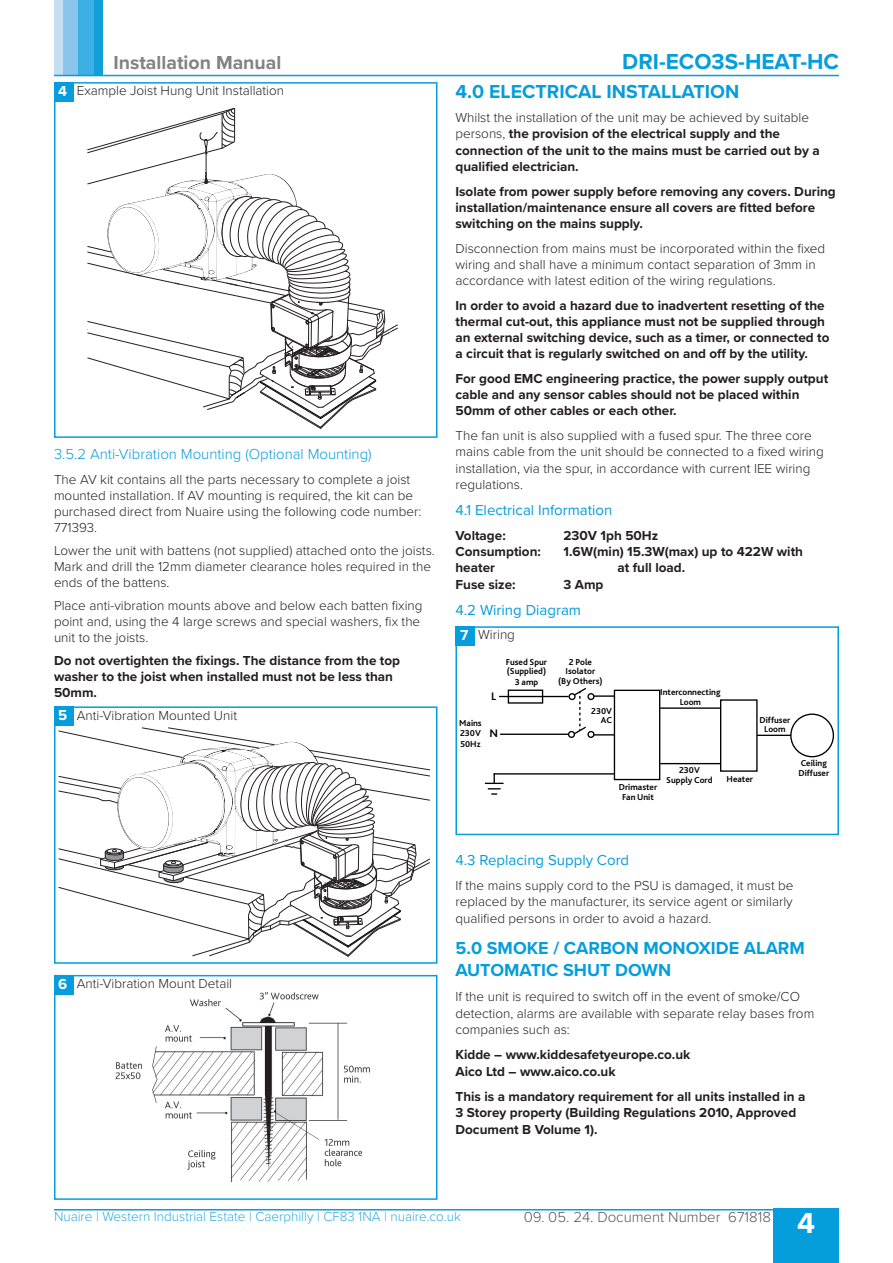
<style>
.page{position:relative;width:893px;height:1263px;background:#fff}
.page>*{position:absolute;margin:0;border:0;box-sizing:border-box;transform-origin:0 0}
.t1{font:700 30px "Proxima Nova";color:#fff}
.t2{font:700 22.5px "Proxima Nova";color:#069ddc}
.t3{font:700 19.5px "Proxima Nova";color:#069ddc}
.t4{font:700 19.5px "Proxima Nova";color:#808285}
.t5{font:700 18px/22.5px "Proxima Nova";color:#069ddc}
.t6{font:15px "Proxima Nova";color:#069ddc}
.t7{font:300 15px "Proxima Nova";color:#069ddc}
.t8{font:300 15px "Proxima Nova";color:#57585a}
.t9{font:700 15px "Proxima Nova";color:#fff}
.Text{font:300 13.5px/16.2px "Proxima Nova";color:#231f20}
.Text__Bold{font:700 13.5px/16.2px "Proxima Nova";color:#231f20}
.Text-2{font:700 13.5px/16.2px "Proxima Nova";color:#231f20}
.Text__BOLD{font:700 13.5px "Proxima Nova";color:#231f20}
.t10{font:300 13.5px "Proxima Nova";color:#30aae1}
.t11{font:700 11.4px "Bliss 2";color:#000}
.t12{font:700 9px/9.9px "Bliss 2";color:#000;text-align:center}
.s1{font-weight:300}
</style>
<div class="page">
<div style="left:773px;top:1209px;width:66px;height:54px;background:#069ddc"></div>
<div style="left:94px;top:0;width:9px;height:75px;background:#119fda"></div>
<div style="left:78px;top:0;width:16px;height:75px;background:#3eafe3"></div>
<div style="left:62px;top:0;width:16px;height:75px;background:#8ac5eb"></div>
<div style="left:54px;top:0;width:8px;height:75px;background:#c4def3"></div>
<hr style="left:54px;top:1209px;width:785px;height:1px;background:#069ddc">
<hr style="left:54px;top:75px;width:785px;height:1px;background:#069ddc">
<div style="left:54px;top:82px;width:383px;height:356px;border:2px solid #069ddc"></div>
<div style="left:54px;top:82px;width:20px;height:20px;background:#069ddc"></div>
<svg style="left:87px;top:108px;width:311px;height:321px"></svg>
<div style="left:54px;top:706px;width:383px;height:258px;border:2px solid #069ddc"></div>
<div style="left:54px;top:706px;width:20px;height:20px;background:#069ddc"></div>
<svg style="left:59px;top:728px;width:371px;height:229px"></svg>
<img style="left:115px;top:992px;width:255px;height:191px">
<div style="left:54px;top:975px;width:383px;height:225px;border:2px solid #069ddc"></div>
<div style="left:54px;top:975px;width:20px;height:20px;background:#069ddc"></div>
<div style="left:455px;top:626px;width:384px;height:209px;border:2px solid #069ddc"></div>
<div style="left:455px;top:626px;width:20px;height:20px;background:#069ddc"></div>
<div style="left:720px;top:699px;width:38px;height:73px;border:1px solid #000"></div>
<div style="left:614px;top:690px;width:46px;height:90px;border:1px solid #000"></div>
<hr style="left:660px;top:707px;width:61px;height:2px;background:#000">
<hr style="left:660px;top:763px;width:61px;height:1px;background:#000">
<hr style="left:494px;top:773px;width:120px;height:1px;background:#000">
<svg style="left:485px;top:773px;width:19px;height:22px"></svg>
<svg style="left:594px;top:734px;width:21px;height:1px"></svg>
<hr style="left:594px;top:695px;width:21px;height:2px;background:#000">
<hr style="left:499px;top:696px;width:70px;height:1px;background:#000">
<hr style="left:500px;top:733px;width:69px;height:2px;background:#000">
<div style="left:587px;top:731px;width:7px;height:7px;border:1px solid #000;border-radius:50%"></div>
<div style="left:568px;top:731px;width:7px;height:7px;border:1px solid #000;border-radius:50%"></div>
<div style="left:587px;top:693px;width:7px;height:7px;border:1px solid #000;border-radius:50%"></div>
<div style="left:568px;top:693px;width:8px;height:7px;border:1px solid #000;border-radius:50%"></div>
<div style="left:508px;top:689px;width:35px;height:15px;border:1px solid #000"></div>
<svg style="left:572px;top:687px;width:16px;height:49px"></svg>
<div style="left:790px;top:713px;width:44px;height:44px;border:1px solid #000;border-radius:50%"></div>
<hr style="left:757px;top:735px;width:34px;height:1px;background:#000">
<h3 class="t4" style="left:113px;top:48px;width:169px">Installation Manual</h3>
<h2 class="t2" style="left:622px;top:45px;width:218px">DRI-ECO3S-HEAT-HC</h2>
<p class="t9" style="left:58px;top:80px;width:10px">4</p>
<p class="Text" style="left:77px;top:82px;width:209px">Example Joist Hung Unit Installation</p>
<p class="t7" style="left:54px;top:443px;width:319px">3.5.2 Anti-Vibration Mounting (Optional Mounting)</p>
<p class="Text" style="left:54px;top:470px;width:369px">The AV kit contains all the parts necessary to complete a joist mounted installation. If AV mounting is required, the kit can be purchased direct from Nuaire using the following code number:<br>771393.</p>
<p class="Text" style="left:54px;top:542px;width:382px">Lower the unit with battens (not supplied) attached onto the joists.<br>Mark and drill the 12mm diameter clearance holes required in the ends of the battens.</p>
<p class="Text" style="left:54px;top:597px;width:370px">Place anti-vibration mounts above and below each batten fixing point and, using the 4 large screws and special washers, fix the unit to the joists.</p>
<p class="Text-2" style="left:54px;top:652px;width:348px">Do not overtighten the fixings. The distance from the top washer to the joist when installed must not be less than<br>50mm.</p>
<p class="t9" style="left:58px;top:704px;width:11px">5</p>
<p class="Text" style="left:77px;top:706px;width:162px">Anti-Vibration Mounted Unit</p>
<p class="t3" style="left:455px;top:76px;width:285px">4.0 ELECTRICAL INSTALLATION</p>
<p class="Text-2" style="left:455px;top:109px;width:366px"><span class="s1">Whilst the installation of the unit may be achieved by suitable persons,</span> the provision of the electrical supply and the connection of the unit to the mains must be carried out by a qualified electrician.</p>
<p class="Text__Bold" style="left:455px;top:183px;width:382px">Isolate from power supply before removing any covers. During installation/maintenance ensure all covers are fitted before switching on the mains supply.</p>
<p class="Text" style="left:455px;top:239px;width:371px">Disconnection from mains must be incorporated within the fixed wiring and shall have a minimum contact separation of 3mm in accordance with latest edition of the wiring regulations.</p>
<p class="Text__Bold" style="left:455px;top:297px;width:375px">In order to avoid a hazard due to inadvertent resetting of the thermal cut-out, this appliance must not be supplied through an external switching device, such as a timer, or connected to a circuit that is regularly switched on and off by the utility.</p>
<p class="Text__Bold" style="left:455px;top:370px;width:374px">For good EMC engineering practice, the power supply output cable and any sensor cables should not be placed within<br>50mm of other cables or each other.</p>
<p class="Text" style="left:455px;top:427px;width:370px">The fan unit is also supplied with a fused spur. The three core mains cable from the unit should be connected to a fixed wiring installation, via the spur, in accordance with current IEE wiring regulations.</p>
<p class="t6" style="left:455px;top:499px;width:158px">4.1 Electrical Information</p>
<p class="Text__BOLD" style="left:455px;top:525px;width:52px">Voltage:</p>
<p class="Text__BOLD" style="left:563px;top:525px;width:96px">230V 1ph 50Hz</p>
<p class="Text__BOLD" style="left:455px;top:542px;width:87px">Consumption:</p>
<p class="Text__BOLD" style="left:563px;top:542px;width:241px">1.6W(min) 15.3W(max) up to 422W with</p>
<p class="Text__BOLD" style="left:455px;top:558px;width:41px">heater</p>
<p class="Text__BOLD" style="left:617px;top:558px;width:69px">at full load.</p>
<p class="Text__BOLD" style="left:455px;top:574px;width:62px">Fuse size:</p>
<p class="Text__BOLD" style="left:563px;top:574px;width:42px">3 Amp</p>
<p class="t6" style="left:455px;top:599px;width:127px">4.2 Wiring Diagram</p>
<p class="t9" style="left:460px;top:624px;width:10px">7</p>
<p class="Text" style="left:478px;top:626px;width:38px">Wiring</p>
<p class="t12" style="left:506px;top:656px;width:43px;text-align:left">Fused Spur (Supplied)</p>
<p class="t12" style="left:515px;top:677px;width:25px">3 amp</p>
<p class="t12" style="left:558px;top:656px;width:46px">2 Pole<br>Isolator (By Others)</p>
<p class="t12" style="left:660px;top:686px;width:62px">Interconnecting<br>Loom</p>
<p class="t11" style="left:491px;top:689px;width:7px">L</p>
<p class="t11" style="left:489px;top:726px;width:10px">N</p>
<p class="t12" style="left:591px;top:705px;width:22px;text-align:right">230V<br>AC</p>
<p class="t12" style="left:759px;top:714px;width:32px">Diffuser<br>Loom</p>
<p class="t12" style="left:459px;top:717px;width:24px;line-height:10.8px;text-align:justify">Mains 230V 50Hz</p>
<p class="t12" style="left:619px;top:782px;width:40px">Drimaster<br>Fan Unit</p>
<p class="t12" style="left:666px;top:765px;width:48px">230V<br>Supply Cord</p>
<p class="t12" style="left:727px;top:774px;width:28px">Heater</p>
<p class="t12" style="left:798px;top:757px;width:32px;text-align:left">Ceiling<br>Diffuser</p>
<p class="t9" style="left:58px;top:972px;width:11px">6</p>
<p class="Text" style="left:77px;top:975px;width:157px">Anti-Vibration Mount Detail</p>
<p class="t6" style="left:455px;top:849px;width:175px">4.3 Replacing Supply Cord</p>
<p class="Text" style="left:455px;top:876px;width:340px;text-align:justify">If the mains supply cord to the PSU is damaged, it must be replaced by the manufacturer, its service agent or similarly qualified persons in order to avoid a hazard.</p>
<p class="t5" style="left:455px;top:936px;width:351px">5.0 SMOKE / CARBON MONOXIDE ALARM<br>AUTOMATIC SHUT DOWN</p>
<p class="Text" style="left:455px;top:988px;width:360px">If the unit is required to switch off in the event of smoke/CO detection, alarms are available with separate relay bases from companies such as:</p>
<p class="Text__Bold" style="left:455px;top:1046px;width:236px">Kidde – www.kiddesafetyeurope.co.uk<br>Aico Ltd – www.aico.co.uk</p>
<p class="Text__Bold" style="left:455px;top:1088px;width:351px">This is a mandatory requirement for all units installed in a<br>3 Storey property (Building Regulations 2010, Approved<br>Document B Volume 1).</p>
<p class="t10" style="left:54px;top:1206px;width:408px">Nuaire | Western Industrial Estate | Caerphilly | CF83 1NA | nuaire.co.uk</p>
<p class="t8" style="left:524px;top:1206px;width:249px">09. 05. 24. Document Number 671818</p>
<h1 class="t1" style="left:797px;top:1200px;width:19px">4</h1>
</div>
